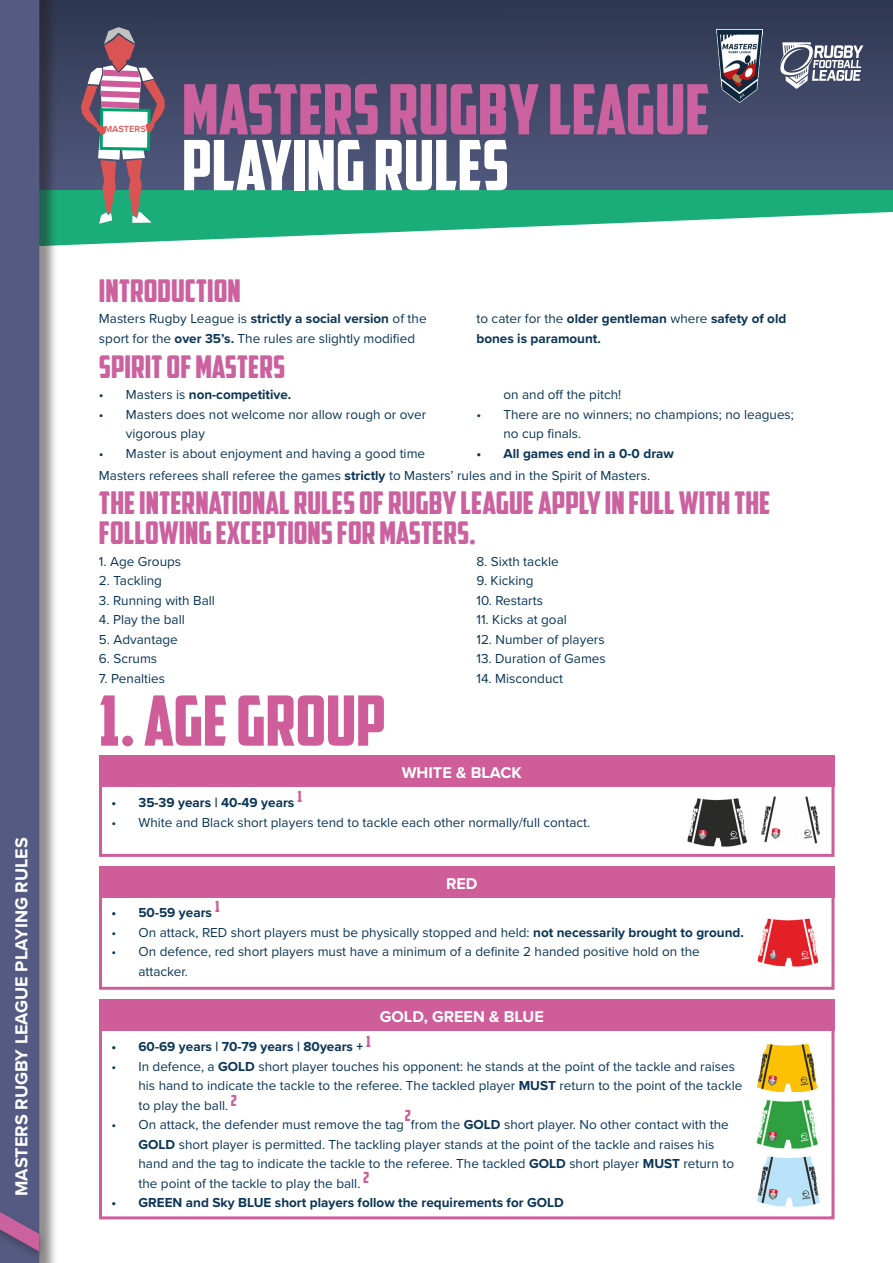
<style>
.page{position:relative;width:893px;height:1263px;background:#fff}
.page>*{position:absolute;margin:0;border:0;box-sizing:border-box;transform-origin:0 0}
.t1{font:69.3px/55.8px "American Captain";color:#cb619e}
.t2{font:69.3px "American Captain";color:#ce5d99}
.t3{font:31.5px/30px "American Captain";color:#cb619e}
.t4{font:700 18px "Proxima Nova";color:#fff}
.t5{font:700 16.2px "Proxima Nova";color:#fff}
.t6{font:15.45px "American Captain";color:#ce5d99}
.t7{font:13.5px/19.5px "Proxima Nova";color:#0b3556}
.t8{font:700 13.5px/19.5px "Proxima Nova";color:#0b3556}
.t9{font:600 9.3px "Proxima Nova";letter-spacing:-.01em;color:#db5454}
.s1{color:#fff}
.s2{font-weight:700}
.s3{font-weight:400}
</style>
<div class="page">
<div style="left:0;top:0;width:893px;height:197px;background:linear-gradient(to bottom,#2e3750,#52597e)"></div>
<svg style="left:58px;top:190px;width:835px;height:56px;fill:#1aad79"></svg>
<div style="left:0;top:0;width:58px;height:1263px;background:#231f20;opacity:.5"></div>
<div style="left:0;top:0;width:39px;height:1263px;background:#545a81"></div>
<div style="left:0;top:1207px;width:48px;height:55px;background:#231f20;opacity:.35"></div>
<svg style="left:0;top:1212px;width:39px;height:39px"></svg>
<div style="left:99px;top:755px;width:735px;height:102px;border:3px solid #ce5d99"></div>
<div style="left:99px;top:755px;width:735px;height:32px;background:#ce5d99"></div>
<svg style="left:81px;top:27px;width:84px;height:197px"></svg>
<img style="left:688px;top:798px;width:60px;height:48px">
<img style="left:761px;top:796px;width:59px;height:47px">
<div style="left:99px;top:866px;width:735px;height:124px;border:3px solid #ce5d99"></div>
<div style="left:99px;top:866px;width:735px;height:32px;background:#ce5d99"></div>
<img style="left:758px;top:918px;width:60px;height:48px">
<div style="left:99px;top:999px;width:735px;height:220px;border:3px solid #ce5d99"></div>
<div style="left:99px;top:999px;width:735px;height:32px;background:#ce5d99"></div>
<img style="left:758px;top:1043px;width:60px;height:49px">
<img style="left:756px;top:1099px;width:62px;height:50px">
<img style="left:757px;top:1156px;width:63px;height:51px">
<svg style="left:780px;top:42px;width:83px;height:47px"></svg>
<img style="left:717px;top:29px;width:46px;height:73px">
<p class="t4" style="left:8px;top:1196px;width:360px;rotate:-90deg">MASTERS RUGBY LEAGUE PLAYING RULES</p>
<p class="t9" style="left:104px;top:122px;width:43px">MASTERS</p>
<p class="t1" style="left:182px;top:81px;width:529px">MASTERS RUGBY LEAGUE<br><span class="s1">PLAYING RULES</span></p>
<p class="t3" style="left:99px;top:275px;width:143px">INTRODUCTION</p>
<p class="t7" style="left:99px;top:308px;width:329px">Masters Rugby League is <span class="s2">strictly a social version</span> of the sport for the <span class="s2">over 35’s.</span> The rules are slightly modified</p>
<p class="t8" style="left:476px;top:309px;width:311px"><span class="s3">to cater for the</span> older gentleman <span class="s3">where</span> safety of old bones is paramount.</p>
<p class="t3" style="left:99px;top:351px;width:188px">SPIRIT of MASTERS</p>
<p class="t8" style="left:99px;top:384px;width:194px"><span class="s3">• Masters is</span> non-competitive.</p>
<p class="t7" style="left:126px;top:404px;width:302px;text-indent:-27px">• Masters does not welcome nor allow rough or over vigorous play</p>
<p class="t7" style="left:99px;top:443px;width:328px">• Master is about enjoyment and having a good time</p>
<p class="t7" style="left:503px;top:384px;width:119px">on and off the pitch!</p>
<p class="t7" style="left:503px;top:404px;width:292px;text-indent:-27px">• There are no winners; no champions; no leagues; no cup finals.</p>
<p class="t8" style="left:476px;top:443px;width:199px">• All games end in a 0-0 draw</p>
<p class="t7" style="left:99px;top:465px;width:553px">Masters referees shall referee the games <span class="s2">strictly</span> to Masters’ rules and in the Spirit of Masters.</p>
<p class="t3" style="left:99px;top:488px;width:673px">THE INTERNATIONAL RULES OF RUGBY LEAGUE APPLY IN FULL WITH THE<br>FOLLOWING EXCEPTIONS FOR MASTERS.</p>
<p class="t7" style="left:99px;top:551px;width:84px">1. Age Groups</p>
<p class="t7" style="left:99px;top:571px;width:64px">2. Tackling</p>
<p class="t7" style="left:99px;top:590px;width:117px">3. Running with Ball</p>
<p class="t7" style="left:99px;top:610px;width:87px">4. Play the ball</p>
<p class="t7" style="left:99px;top:629px;width:80px">5. Advantage</p>
<p class="t7" style="left:99px;top:649px;width:60px">6. Scrums</p>
<p class="t7" style="left:99px;top:668px;width:68px">7. Penalties</p>
<p class="t2" style="left:99px;top:679px;width:288px">1. AGE GROUP</p>
<p class="t7" style="left:476px;top:551px;width:84px">8. Sixth tackle</p>
<p class="t7" style="left:476px;top:571px;width:59px">9. Kicking</p>
<p class="t7" style="left:476px;top:590px;width:68px">10. Restarts</p>
<p class="t7" style="left:476px;top:610px;width:92px">11. Kicks at goal</p>
<p class="t7" style="left:476px;top:629px;width:130px">12. Number of players</p>
<p class="t7" style="left:476px;top:649px;width:131px">13. Duration of Games</p>
<p class="t7" style="left:476px;top:668px;width:88px">14. Misconduct</p>
<p class="t5" style="left:402px;top:760px;width:122px">WHITE &amp; BLACK</p>
<p class="t6" style="left:298px;top:787px;width:6px">1</p>
<p class="t8" style="left:111px;top:793px;width:184px">• 35-39 years | 40-49 years</p>
<p class="t7" style="left:111px;top:812px;width:480px">• White and Black short players tend to tackle each other normally/full contact.</p>
<p class="t5" style="left:446px;top:871px;width:33px">RED</p>
<p class="t6" style="left:215px;top:897px;width:6px">1</p>
<p class="t8" style="left:111px;top:903px;width:102px">• 50-59 years</p>
<p class="t7" style="left:111px;top:922px;width:634px">• On attack, RED short players must be physically stopped and held: <span class="s2">not necessarily brought to ground.</span></p>
<p class="t7" style="left:138px;top:941px;width:563px;text-indent:-27px">• On defence, red short players must have a minimum of a definite 2 handed positive hold on the attacker.</p>
<p class="t5" style="left:380px;top:1004px;width:166px">GOLD, GREEN &amp; BLUE</p>
<p class="t8" style="left:111px;top:1037px;width:253px">• 60-69 years | 70-79 years | 80years +</p>
<p class="t7" style="left:138px;top:1056px;width:605px;text-indent:-27px">• In defence, a <span class="s2">GOLD</span> short player touches his opponent: he stands at the point of the tackle and raises his hand to indicate the tackle to the referee. The tackled player <span class="s2">MUST</span> return to the point of the tackle to play the ball.</p>
<p class="t7" style="left:138px;top:1114px;width:597px;text-indent:-27px">• On attack, the defender must remove the tag from the <span class="s2">GOLD</span> short player. No other contact with the <span class="s2">GOLD</span> short player is permitted. The tackling player stands at the point of the tackle and raises his hand and the tag to indicate the tackle to the referee. The tackled <span class="s2">GOLD</span> short player <span class="s2">MUST</span> return to the point of the tackle to play the ball.</p>
<p class="t8" style="left:111px;top:1193px;width:454px">• GREEN and Sky BLUE short players follow the requirements for GOLD</p>
<p class="t6" style="left:366px;top:1032px;width:6px">1</p>
<p class="t6" style="left:231px;top:1091px;width:8px">2</p>
<p class="t6" style="left:405px;top:1106px;width:8px">2</p>
<p class="t6" style="left:363px;top:1168px;width:8px">2</p>
</div>
